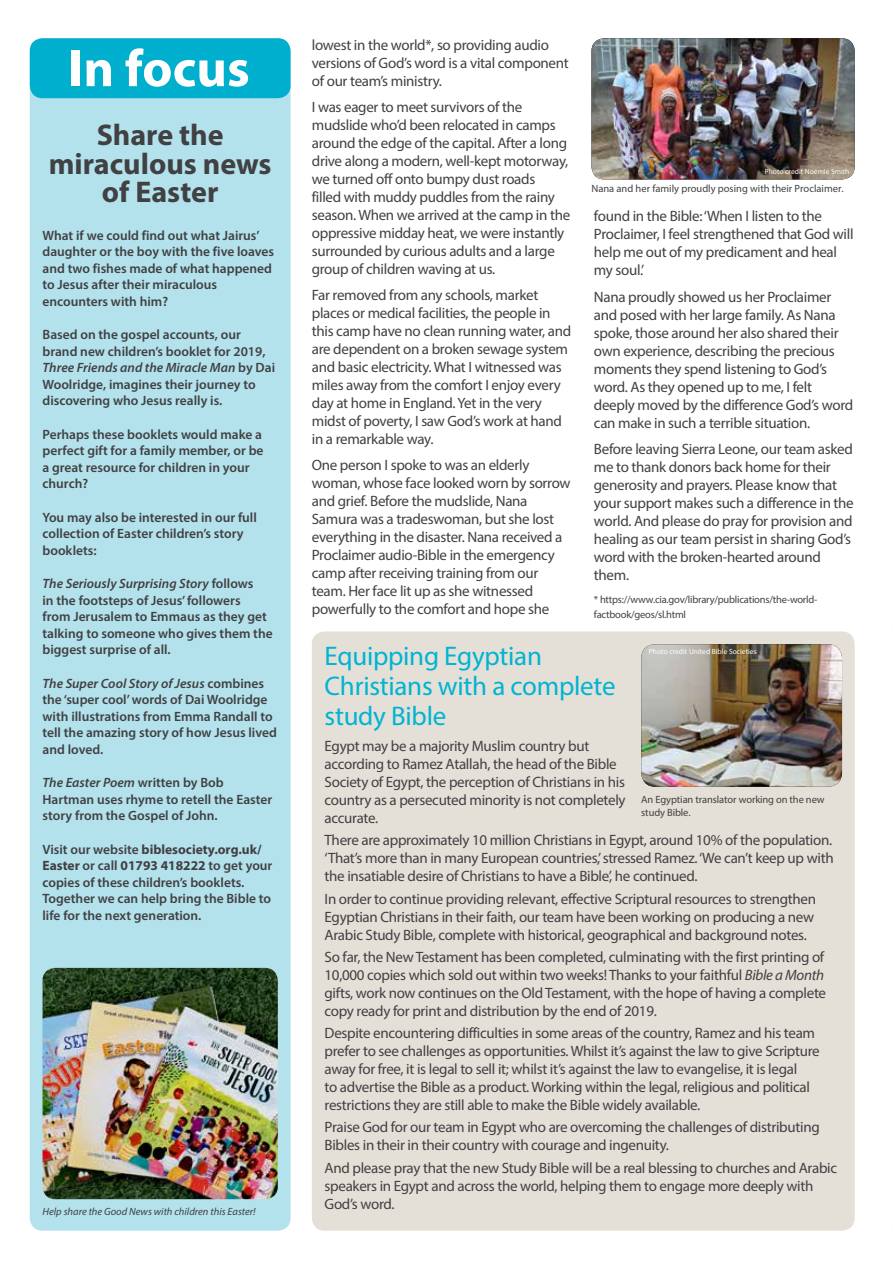
<style>
.page{position:relative;width:893px;height:1263px;background:#fff}
.page>*{position:absolute;margin:0;border:0;box-sizing:border-box;transform-origin:0 0}
.t1{font:700 52.5px "Myriad Pro";color:#fff}
.t2{font:700 30px/28.5px "Myriad Pro";color:#414042;text-align:center}
.t3{font:27px/30px "Myriad Pro";letter-spacing:-.01em;color:#00b4d2}
.t4{font:15px/18px "Myriad Pro";letter-spacing:-.02em;color:#414042}
.t5{font:600 13.5px/16.5px "Myriad Pro";color:#414042}
.t6{font:10.5px/15px "Myriad Pro";letter-spacing:-.01em;color:#414042}
.t7{font:italic 10.5px "Myriad Pro";color:#414042}
.t8{font:7.5px "Myriad Pro";color:#fff}
.s1{font-style:italic}
.s2{font-weight:700}
</style>
<div class="page">
<div style="left:312px;top:631px;width:543px;height:600px;background:#e4e0d8;border-radius:13px"></div>
<div style="left:30px;top:38px;width:261px;height:1193px;background:#b3e2ec;border-radius:13px"></div>
<div style="left:30px;top:38px;width:261px;height:60px;background:#00aece;border-radius:13px"></div>
<img style="left:641px;top:644px;width:201px;height:143px">
<img style="left:591px;top:38px;width:264px;height:141px">
<img style="left:43px;top:968px;width:235px;height:231px">
<h1 class="t1" style="left:68px;top:34px;width:183px">In focus</h1>
<h2 class="t2" style="left:49px;top:120px;width:224px">Share the miraculous news of Easter</h2>
<p class="t5" style="left:43px;top:227px;width:233px">What if we could find out what Jairus’ daughter or the boy with the five loaves and two fishes made of what happened to Jesus after their miraculous encounters with him?</p>
<p class="t5" style="left:43px;top:326px;width:234px">Based on the gospel accounts, our brand new children’s booklet for 2019, <span class="s1">Three Friends and the Miracle Man</span> by Dai Woolridge, imagines their journey to discovering who Jesus really is.</p>
<p class="t5" style="left:43px;top:426px;width:223px">Perhaps these booklets would make a perfect gift for a family member, or be a great resource for children in your church?</p>
<p class="t5" style="left:43px;top:509px;width:216px">You may also be interested in our full collection of Easter children’s story booklets:</p>
<p class="t5" style="left:43px;top:575px;width:232px"><span class="s1">The Seriously Surprising Story</span> follows<br>in the footsteps of Jesus’ followers<br>from Jerusalem to Emmaus as they get talking to someone who gives them the biggest surprise of all.</p>
<p class="t5" style="left:43px;top:675px;width:236px"><span class="s1">The Super Cool Story of Jesus</span> combines the ‘super cool’ words of Dai Woolridge with illustrations from Emma Randall to tell the amazing story of how Jesus lived and loved.</p>
<p class="t5" style="left:43px;top:774px;width:231px"><span class="s1">The Easter Poem</span> written by Bob<br>Hartman uses rhyme to retell the Easter story from the Gospel of John.</p>
<p class="t5" style="left:43px;top:841px;width:231px">Visit our website <span class="s2">biblesociety.org.uk/ Easter</span> or call <span class="s2">01793 418222</span> to get your copies of these children’s booklets.<br>Together we can help bring the Bible to life for the next generation.</p>
<p class="t7" style="left:43px;top:1205px;width:215px">Help share the Good News with children this Easter!</p>
<p class="t4" style="left:312px;top:35px;width:258px">lowest in the world*, so providing audio versions of God’s word is a vital component of our team’s ministry.</p>
<p class="t4" style="left:312px;top:97px;width:260px">I was eager to meet survivors of the mudslide who’d been relocated in camps around the edge of the capital. After a long drive along a modern, well-kept motorway, we turned off onto bumpy dust roads<br>filled with muddy puddles from the rainy season. When we arrived at the camp in the oppressive midday heat, we were instantly surrounded by curious adults and a large group of children waving at us.</p>
<p class="t4" style="left:312px;top:285px;width:261px">Far removed from any schools, market places or medical facilities, the people in this camp have no clean running water, and are dependent on a broken sewage system and basic electricity. What I witnessed was miles away from the comfort I enjoy every day at home in England. Yet in the very midst of poverty, I saw God’s work at hand in a remarkable way.</p>
<p class="t4" style="left:312px;top:456px;width:260px">One person I spoke to was an elderly woman, whose face looked worn by sorrow and grief. Before the mudslide, Nana Samura was a tradeswoman, but she lost everything in the disaster. Nana received a Proclaimer audio-Bible in the emergency camp after receiving training from our team. Her face lit up as she witnessed powerfully to the comfort and hope she</p>
<p class="t8" style="left:765px;top:166px;width:86px">Photo credit Noémie Smith</p>
<p class="t6" style="left:591px;top:181px;width:254px">Nana and her family proudly posing with their Proclaimer.</p>
<p class="t4" style="left:594px;top:207px;width:261px">found in the Bible: ‘When I listen to the<br>Proclaimer, I feel strengthened that God will help me out of my predicament and heal my soul.’</p>
<p class="t4" style="left:594px;top:287px;width:261px">Nana proudly showed us her Proclaimer and posed with her large family. As Nana spoke, those around her also shared their own experience, describing the precious moments they spend listening to God’s word. As they opened up to me, I felt deeply moved by the difference God’s word can make in such a terrible situation.</p>
<p class="t4" style="left:594px;top:439px;width:261px">Before leaving Sierra Leone, our team asked me to thank donors back home for their generosity and prayers. Please know that your support makes such a difference in the world. And please do pray for provision and healing as our team persist in sharing God’s word with the broken-hearted around them.</p>
<p class="t6" style="left:594px;top:591px;width:225px">* https://www.cia.gov/library/publications/the-world&shy;factbook/geos/sl.html</p>
<h3 class="t3" style="left:325px;top:640px;width:292px">Equipping Egyptian<br>Christians with a complete study Bible</h3>
<p class="t4" style="left:325px;top:737px;width:303px">Egypt may be a majority Muslim country but according to Ramez Atallah, the head of the Bible Society of Egypt, the perception of Christians in his country as a persecuted minority is not completely accurate.</p>
<p class="t4" style="left:325px;top:831px;width:511px;text-align:justify">There are approximately 10 million Christians in Egypt, around 10% of the population. ‘That’s more than in many European countries,’ stressed Ramez. ‘We can’t keep up with the insatiable desire of Christians to have a Bible’, he continued.</p>
<p class="t4" style="left:325px;top:889px;width:493px">In order to continue providing relevant, effective Scriptural resources to strengthen<br>Egyptian Christians in their faith, our team have been working on producing a new<br>Arabic Study Bible, complete with historical, geographical and background notes.</p>
<p class="t4" style="left:325px;top:947px;width:503px">So far, the New Testament has been completed, culminating with the first printing of 10,000 copies which sold out within two weeks! Thanks to your faithful <span class="s1">Bible a Month </span>gifts, work now continues on the Old Testament, with the hope of having a complete copy ready for print and distribution by the end of 2019.</p>
<p class="t4" style="left:325px;top:1024px;width:497px">Despite encountering difficulties in some areas of the country, Ramez and his team prefer to see challenges as opportunities. Whilst it’s against the law to give Scripture away for free, it is legal to sell it; whilst it’s against the law to evangelise, it is legal<br>to advertise the Bible as a product. Working within the legal, religious and political restrictions they are still able to make the Bible widely available.</p>
<p class="t4" style="left:325px;top:1118px;width:497px">Praise God for our team in Egypt who are overcoming the challenges of distributing<br>Bibles in their in their country with courage and ingenuity.</p>
<p class="t4" style="left:325px;top:1158px;width:514px">And please pray that the new Study Bible will be a real blessing to churches and Arabic speakers in Egypt and across the world, helping them to engage more deeply with<br>God’s word.</p>
<p class="t8" style="left:649px;top:647px;width:109px">Photo credit United Bible Societies</p>
<p class="t6" style="left:641px;top:792px;width:185px;line-height:13.5px">An Egyptian translator working on the new study Bible.</p>
</div>
